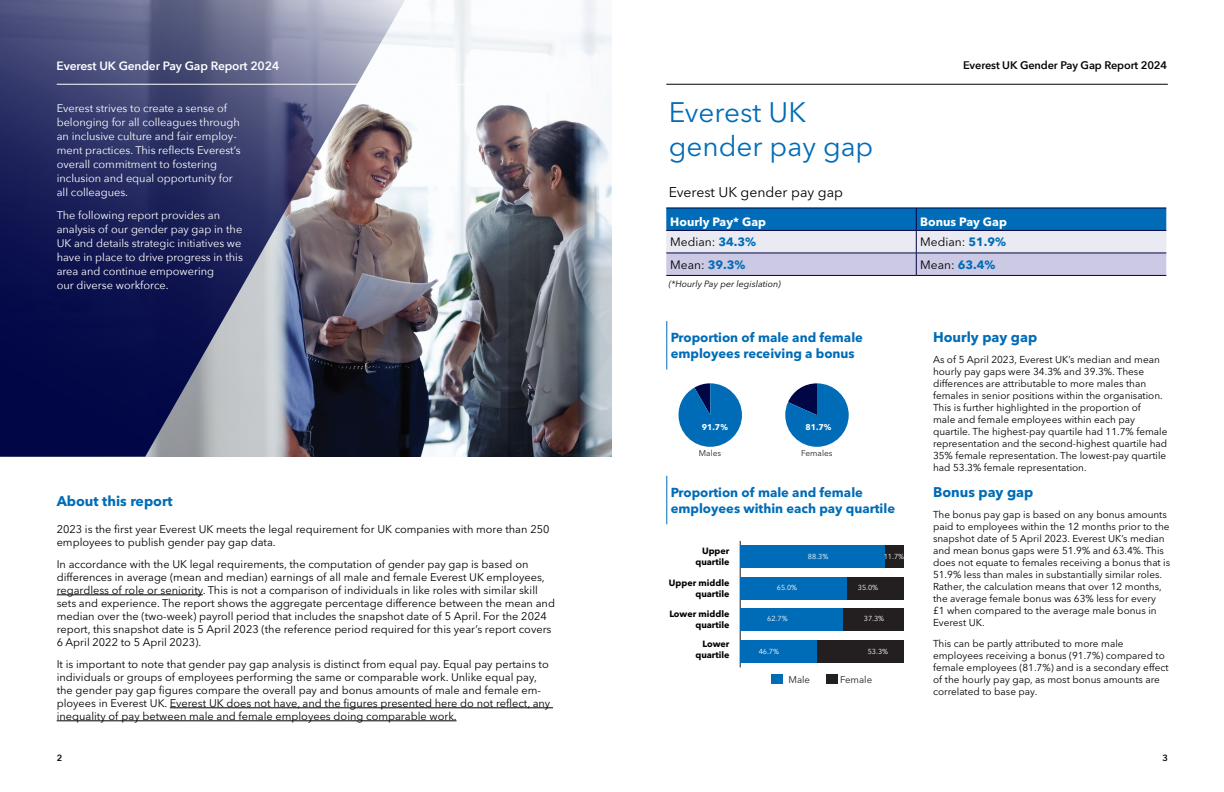
<style>
.page{position:relative;width:1224px;height:792px;background:#fff}
.page>*{position:absolute;margin:0;border:0;box-sizing:border-box;transform-origin:0 0}
.t1{font:28px/33.6px "Avenir Next LT Pro";color:#006cb7}
.t2{font:700 14px "Avenir Next LT Pro";color:#006cb7}
.t3{font:14px "Avenir Next LT Pro";color:#000}
.t4{font:700 13px/15.6px "Avenir Next LT Pro";color:#006cb7}
.t5{font:12px "Avenir Next LT Pro";color:#000}
.t6{font:600 12px "Avenir Next";letter-spacing:-.01em;color:#fff}
.t7{font:700 12px "Avenir Next LT Pro";color:#fff}
.t8{font:11px/13px "Avenir Next LT Pro";color:#000}
.t9{font:11px/14px "Avenir Next";color:#fff}
.t10{font:600 11px "Avenir Next";letter-spacing:-.01em;color:#040503}
.t11{font:10px/12px "Avenir Next LT Pro";color:#000}
.t12{font:9.6px "Avenir Next LT Pro";color:#231f20}
.t13{font:700 9px/10.8px "Avenir Next LT Pro";color:#000;text-align:right}
.t14{font:italic 9px "Avenir Next LT Pro";color:#000}
.t15{font:600 9px "Avenir Next";color:#000}
.t16{font:8.3px "Avenir Next LT Pro";color:#231f20}
.t17{font:700 8.3px "Avenir Next LT Pro";color:#fff}
.t18{font:7.2px "Avenir Next LT Pro";color:#fff}
.s1{font-weight:700;color:#006cb7}
</style>
<div class="page">
<img style="left:411px;top:0;width:201px;height:457px">
<svg style="left:0;top:0;width:411px;height:457px;background:#4c4e72"></svg>
<hr style="left:57px;top:595px;width:146px;height:1px;background:#000">
<hr style="left:170px;top:708px;width:383px;height:1px;background:#000">
<hr style="left:57px;top:721px;width:400px;height:1px;background:#000">
<svg style="left:666px;top:208px;width:500px;height:67px;background:#8caed4"></svg>
<hr style="left:666px;top:275px;width:250px;height:1px;background:#010646">
<hr style="left:916px;top:275px;width:250px;height:1px;background:#010646">
<hr style="left:666px;top:321px;width:1px;height:48px;background:#006cb7">
<hr style="left:666px;top:476px;width:1px;height:48px;background:#006cb7">
<hr style="left:740px;top:541px;width:1px;height:126px;background:#231f20">
<div style="left:884px;top:545px;width:19px;height:23px;background:#231f20"></div>
<div style="left:846px;top:577px;width:57px;height:23px;background:#231f20"></div>
<div style="left:843px;top:609px;width:60px;height:22px;background:#231f20"></div>
<div style="left:816px;top:640px;width:87px;height:23px;background:#231f20"></div>
<div style="left:740px;top:545px;width:144px;height:23px;background:#006cb7"></div>
<div style="left:740px;top:577px;width:106px;height:23px;background:#006cb7"></div>
<div style="left:740px;top:609px;width:103px;height:22px;background:#006cb7"></div>
<div style="left:740px;top:640px;width:76px;height:23px;background:#006cb7"></div>
<div style="left:772px;top:674px;width:11px;height:9px;background:#006cb7"></div>
<div style="left:827px;top:674px;width:11px;height:9px;background:#231f20"></div>
<hr style="left:666px;top:84px;width:502px;height:1px;background:#000">
<hr style="left:57px;top:84px;width:518px;height:1px;background:#fff">
<svg style="left:679px;top:383px;width:63px;height:64px"></svg>
<svg style="left:785px;top:383px;width:64px;height:64px"></svg>
<p class="t6" style="left:57px;top:55px;width:224px">Everest UK Gender Pay Gap Report 2024</p>
<p class="t10" style="left:963px;top:56px;width:206px">Everest UK Gender Pay Gap Report 2024</p>
<p class="t9" style="left:57px;top:101px;width:186px">Everest strives to create a sense of belonging for all colleagues through an inclusive culture and fair employ&shy;ment practices. This reflects Everest’s overall commitment to fostering inclusion and equal opportunity for all colleagues.</p>
<p class="t9" style="left:57px;top:208px;width:188px">The following report provides an analysis of our gender pay gap in the UK and details strategic initiatives we have in place to drive progress in this area and continue empowering<br>our diverse workforce.</p>
<p class="t2" style="left:57px;top:493px;width:117px">About this report</p>
<p class="t8" style="left:57px;top:522px;width:494px">2023 is the first year Everest UK meets the legal requirement for UK companies with more than 250 employees to publish gender pay gap data.</p>
<p class="t8" style="left:57px;top:557px;width:500px">In accordance with the UK legal requirements, the computation of gender pay gap is based on differences in average (mean and median) earnings of all male and female Everest UK employees, regardless of role or seniority. This is not a comparison of individuals in like roles with similar skill sets and experience. The report shows the aggregate percentage difference between the mean and median over the (two-week) payroll period that includes the snapshot date of 5 April. For the 2024 report, this snapshot date is 5 April 2023 (the reference period required for this year’s report covers 6 April 2022 to 5 April 2023).</p>
<p class="t8" style="left:57px;top:657px;width:495px">It is important to note that gender pay gap analysis is distinct from equal pay. Equal pay pertains to individuals or groups of employees performing the same or comparable work. Unlike equal pay, the gender pay gap figures compare the overall pay and bonus amounts of male and female em&shy;ployees in Everest UK. Everest UK does not have, and the figures presented here do not reflect, any inequality of pay between male and female employees doing comparable work.</p>
<p class="t1" style="left:669px;top:96px;width:206px">Everest UK gender pay gap</p>
<p class="t3" style="left:669px;top:184px;width:176px">Everest UK gender pay gap</p>
<p class="t7" style="left:670px;top:215px;width:97px">Hourly Pay* Gap</p>
<p class="t7" style="left:920px;top:215px;width:88px">Bonus Pay Gap</p>
<p class="t5" style="left:670px;top:235px;width:87px">Median: <span class="s1">34.3%</span></p>
<p class="t5" style="left:920px;top:235px;width:87px">Median: <span class="s1">51.9%</span></p>
<p class="t5" style="left:670px;top:257px;width:77px">Mean: <span class="s1">39.3%</span></p>
<p class="t5" style="left:920px;top:257px;width:77px">Mean: <span class="s1">63.4%</span></p>
<p class="t14" style="left:669px;top:278px;width:114px">(*Hourly Pay per legislation)</p>
<p class="t4" style="left:671px;top:330px;width:194px">Proportion of male and female employees receiving a bonus</p>
<p class="t17" style="left:702px;top:422px;width:28px">91.7%</p>
<p class="t16" style="left:699px;top:448px;width:24px">Males</p>
<p class="t17" style="left:805px;top:422px;width:28px">81.7%</p>
<p class="t16" style="left:801px;top:448px;width:33px">Females</p>
<p class="t4" style="left:671px;top:485px;width:226px">Proportion of male and female employees within each pay quartile</p>
<p class="t13" style="left:695px;top:545px;width:36px">Upper quartile</p>
<p class="t13" style="left:669px;top:577px;width:62px">Upper middle quartile</p>
<p class="t13" style="left:669px;top:608px;width:62px">Lower middle quartile</p>
<p class="t13" style="left:695px;top:639px;width:36px">Lower quartile</p>
<p class="t18" style="left:808px;top:552px;width:22px">88.3%</p>
<p class="t18" style="left:884px;top:552px;width:22px">11.7%</p>
<p class="t18" style="left:777px;top:583px;width:22px">65.0%</p>
<p class="t18" style="left:858px;top:583px;width:22px">35.0%</p>
<p class="t18" style="left:767px;top:614px;width:22px">62.7%</p>
<p class="t18" style="left:864px;top:614px;width:22px">37.3%</p>
<p class="t18" style="left:759px;top:647px;width:22px">46.7%</p>
<p class="t18" style="left:868px;top:647px;width:22px">53.3%</p>
<p class="t12" style="left:788px;top:674px;width:23px">Male</p>
<p class="t12" style="left:840px;top:674px;width:34px">Female</p>
<p class="t2" style="left:933px;top:329px;width:106px">Hourly pay gap</p>
<p class="t11" style="left:933px;top:354px;width:236px">As of 5 April 2023, Everest UK’s median and mean hourly pay gaps were 34.3% and 39.3%. These differences are attributable to more males than females in senior positions within the organisation.<br>This is further highlighted in the proportion of<br>male and female employees within each pay quartile. The highest-pay quartile had 11.7% female representation and the second-highest quartile had 35% female representation. The lowest-pay quartile had 53.3% female representation.</p>
<p class="t2" style="left:933px;top:483px;width:102px">Bonus pay gap</p>
<p class="t11" style="left:933px;top:508px;width:239px">The bonus pay gap is based on any bonus amounts paid to employees within the 12 months prior to the snapshot date of 5 April 2023. Everest UK’s median and mean bonus gaps were 51.9% and 63.4%. This does not equate to females receiving a bonus that is 51.9% less than males in substantially similar roles.<br>Rather, the calculation means that over 12 months, the average female bonus was 63% less for every<br>£1 when compared to the average male bonus in Everest UK.</p>
<p class="t11" style="left:933px;top:637px;width:237px">This can be partly attributed to more male employees receiving a bonus (91.7%) compared to female employees (81.7%) and is a secondary effect of the hourly pay gap, as most bonus amounts are correlated to base pay.</p>
<p class="t15" style="left:57px;top:750px;width:7px">2</p>
<p class="t15" style="left:1162px;top:750px;width:7px">3</p>
</div>
